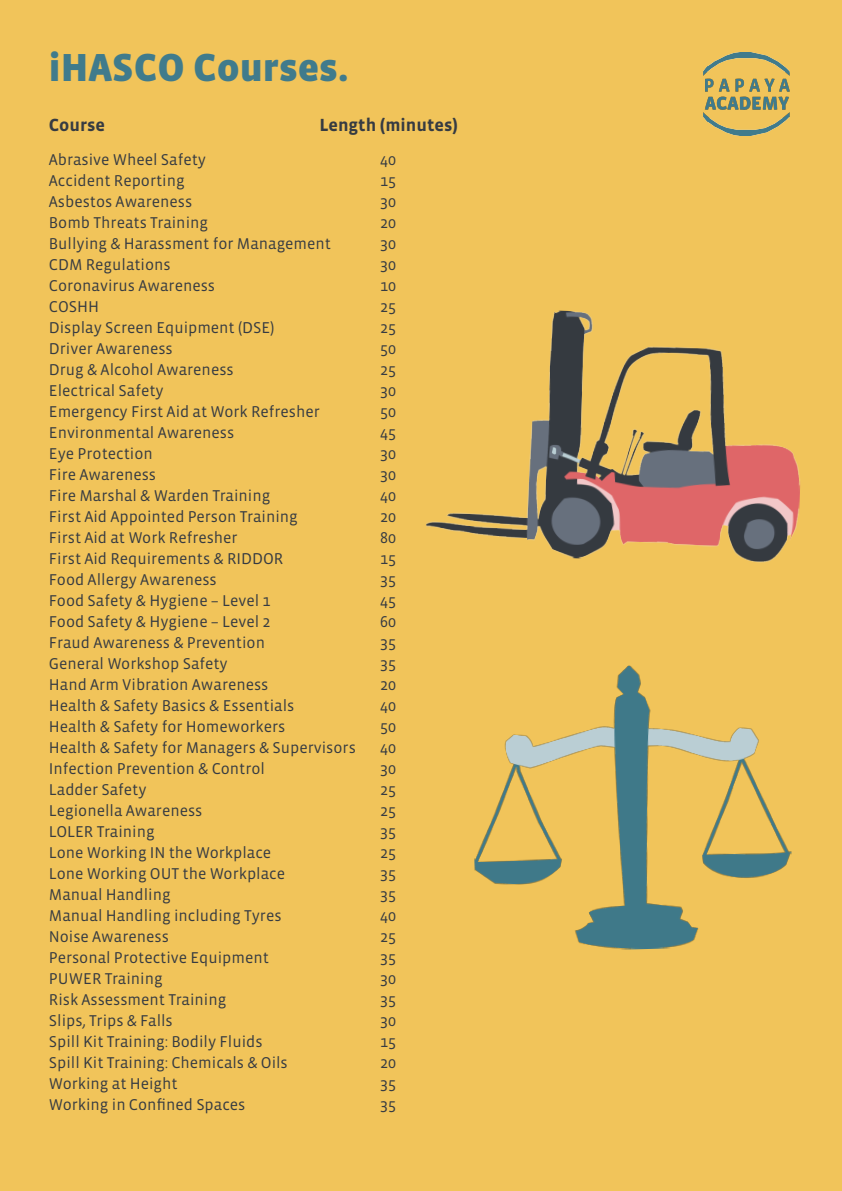
<style>
.page{position:relative;width:842px;height:1191px;background:#f1c45a}
.page>*{position:absolute;margin:0;border:0;box-sizing:border-box;transform-origin:0 0}
.t1{font:900 40px "Vista Sans OTCE";color:#407b8c}
.t2{font:700 18px "Vista Sans OTCE";color:#363b42}
.t3{font:16px "Vista Sans OTCE";color:#363b42}
</style>
<div class="page">
<img style="left:703px;top:53px;width:86px;height:82px">
<img style="left:426px;top:310px;width:374px;height:253px">
<img style="left:474px;top:665px;width:318px;height:285px">
<p class="t1" style="left:49px;top:45px;width:301px">iHASCO Courses.</p>
<p class="t2" style="left:49px;top:114px;width:58px">Course</p>
<p class="t2" style="left:319px;top:114px;width:140px">Length (minutes)</p>
<p class="t3" style="left:49px;top:150px;width:159px">Abrasive Wheel Safety</p>
<p class="t3" style="left:49px;top:171px;width:137px">Accident Reporting</p>
<p class="t3" style="left:49px;top:192px;width:145px">Asbestos Awareness</p>
<p class="t3" style="left:49px;top:213px;width:161px">Bomb Threats Training</p>
<p class="t3" style="left:49px;top:234px;width:284px">Bullying &amp; Harassment for Management</p>
<p class="t3" style="left:49px;top:255px;width:123px">CDM Regulations</p>
<p class="t3" style="left:49px;top:276px;width:168px">Coronavirus Awareness</p>
<p class="t3" style="left:49px;top:297px;width:52px">COSHH</p>
<p class="t3" style="left:49px;top:318px;width:227px">Display Screen Equipment (DSE)</p>
<p class="t3" style="left:49px;top:339px;width:125px">Driver Awareness</p>
<p class="t3" style="left:49px;top:360px;width:186px">Drug &amp; Alcohol Awareness</p>
<p class="t3" style="left:49px;top:381px;width:116px">Electrical Safety</p>
<p class="t3" style="left:49px;top:402px;width:272px">Emergency First Aid at Work Refresher</p>
<p class="t3" style="left:49px;top:423px;width:187px">Environmental Awareness</p>
<p class="t3" style="left:49px;top:444px;width:105px">Eye Protection</p>
<p class="t3" style="left:49px;top:465px;width:109px">Fire Awareness</p>
<p class="t3" style="left:49px;top:486px;width:223px">Fire Marshal &amp; Warden Training</p>
<p class="t3" style="left:49px;top:507px;width:250px">First Aid Appointed Person Training</p>
<p class="t3" style="left:49px;top:528px;width:190px">First Aid at Work Refresher</p>
<p class="t3" style="left:49px;top:549px;width:236px">First Aid Requirements &amp; RIDDOR</p>
<p class="t3" style="left:49px;top:570px;width:169px">Food Allergy Awareness</p>
<p class="t3" style="left:49px;top:591px;width:223px">Food Safety &amp; Hygiene – Level 1</p>
<p class="t3" style="left:49px;top:612px;width:223px">Food Safety &amp; Hygiene – Level 2</p>
<p class="t3" style="left:49px;top:633px;width:218px">Fraud Awareness &amp; Prevention</p>
<p class="t3" style="left:49px;top:654px;width:180px">General Workshop Safety</p>
<p class="t3" style="left:49px;top:675px;width:221px">Hand Arm Vibration Awareness</p>
<p class="t3" style="left:49px;top:696px;width:247px">Health &amp; Safety Basics &amp; Essentials</p>
<p class="t3" style="left:49px;top:717px;width:238px">Health &amp; Safety for Homeworkers</p>
<p class="t3" style="left:49px;top:738px;width:308px">Health &amp; Safety for Managers &amp; Supervisors</p>
<p class="t3" style="left:49px;top:759px;width:218px">Infection Prevention &amp; Control</p>
<p class="t3" style="left:49px;top:780px;width:99px">Ladder Safety</p>
<p class="t3" style="left:49px;top:801px;width:155px">Legionella Awareness</p>
<p class="t3" style="left:49px;top:822px;width:107px">LOLER Training</p>
<p class="t3" style="left:49px;top:843px;width:224px">Lone Working IN the Workplace</p>
<p class="t3" style="left:49px;top:864px;width:238px">Lone Working OUT the Workplace</p>
<p class="t3" style="left:49px;top:885px;width:123px">Manual Handling</p>
<p class="t3" style="left:49px;top:906px;width:234px">Manual Handling including Tyres</p>
<p class="t3" style="left:49px;top:927px;width:121px">Noise Awareness</p>
<p class="t3" style="left:49px;top:948px;width:221px">Personal Protective Equipment</p>
<p class="t3" style="left:49px;top:969px;width:115px">PUWER Training</p>
<p class="t3" style="left:49px;top:990px;width:179px">Risk Assessment Training</p>
<p class="t3" style="left:49px;top:1011px;width:125px">Slips, Trips &amp; Falls</p>
<p class="t3" style="left:49px;top:1032px;width:215px">Spill Kit Training: Bodily Fluids</p>
<p class="t3" style="left:49px;top:1053px;width:240px">Spill Kit Training: Chemicals &amp; Oils</p>
<p class="t3" style="left:49px;top:1074px;width:130px">Working at Height</p>
<p class="t3" style="left:49px;top:1095px;width:198px">Working in Confined Spaces</p>
<p class="t3" style="left:380px;top:150px;width:17px">40</p>
<p class="t3" style="left:380px;top:171px;width:17px">15</p>
<p class="t3" style="left:380px;top:192px;width:17px">30</p>
<p class="t3" style="left:380px;top:213px;width:17px">20</p>
<p class="t3" style="left:380px;top:234px;width:17px">30</p>
<p class="t3" style="left:380px;top:255px;width:17px">30</p>
<p class="t3" style="left:380px;top:276px;width:17px">10</p>
<p class="t3" style="left:380px;top:297px;width:17px">25</p>
<p class="t3" style="left:380px;top:318px;width:17px">25</p>
<p class="t3" style="left:380px;top:339px;width:17px">50</p>
<p class="t3" style="left:380px;top:360px;width:17px">25</p>
<p class="t3" style="left:380px;top:381px;width:17px">30</p>
<p class="t3" style="left:380px;top:402px;width:17px">50</p>
<p class="t3" style="left:380px;top:423px;width:17px">45</p>
<p class="t3" style="left:380px;top:444px;width:17px">30</p>
<p class="t3" style="left:380px;top:465px;width:17px">30</p>
<p class="t3" style="left:380px;top:486px;width:17px">40</p>
<p class="t3" style="left:380px;top:507px;width:17px">20</p>
<p class="t3" style="left:380px;top:528px;width:17px">80</p>
<p class="t3" style="left:380px;top:549px;width:17px">15</p>
<p class="t3" style="left:380px;top:570px;width:17px">35</p>
<p class="t3" style="left:380px;top:591px;width:17px">45</p>
<p class="t3" style="left:380px;top:612px;width:17px">60</p>
<p class="t3" style="left:380px;top:633px;width:17px">35</p>
<p class="t3" style="left:380px;top:654px;width:17px">35</p>
<p class="t3" style="left:380px;top:675px;width:17px">20</p>
<p class="t3" style="left:380px;top:696px;width:17px">40</p>
<p class="t3" style="left:380px;top:717px;width:17px">50</p>
<p class="t3" style="left:380px;top:738px;width:17px">40</p>
<p class="t3" style="left:380px;top:759px;width:17px">30</p>
<p class="t3" style="left:380px;top:780px;width:17px">25</p>
<p class="t3" style="left:380px;top:801px;width:17px">25</p>
<p class="t3" style="left:380px;top:822px;width:17px">35</p>
<p class="t3" style="left:380px;top:843px;width:17px">25</p>
<p class="t3" style="left:380px;top:864px;width:17px">35</p>
<p class="t3" style="left:380px;top:885px;width:17px">35</p>
<p class="t3" style="left:380px;top:906px;width:17px">40</p>
<p class="t3" style="left:380px;top:927px;width:17px">25</p>
<p class="t3" style="left:380px;top:948px;width:17px">35</p>
<p class="t3" style="left:380px;top:969px;width:17px">30</p>
<p class="t3" style="left:380px;top:990px;width:17px">35</p>
<p class="t3" style="left:380px;top:1011px;width:17px">30</p>
<p class="t3" style="left:380px;top:1032px;width:17px">15</p>
<p class="t3" style="left:380px;top:1053px;width:17px">20</p>
<p class="t3" style="left:380px;top:1074px;width:17px">35</p>
<p class="t3" style="left:380px;top:1095px;width:17px">35</p>
</div>
